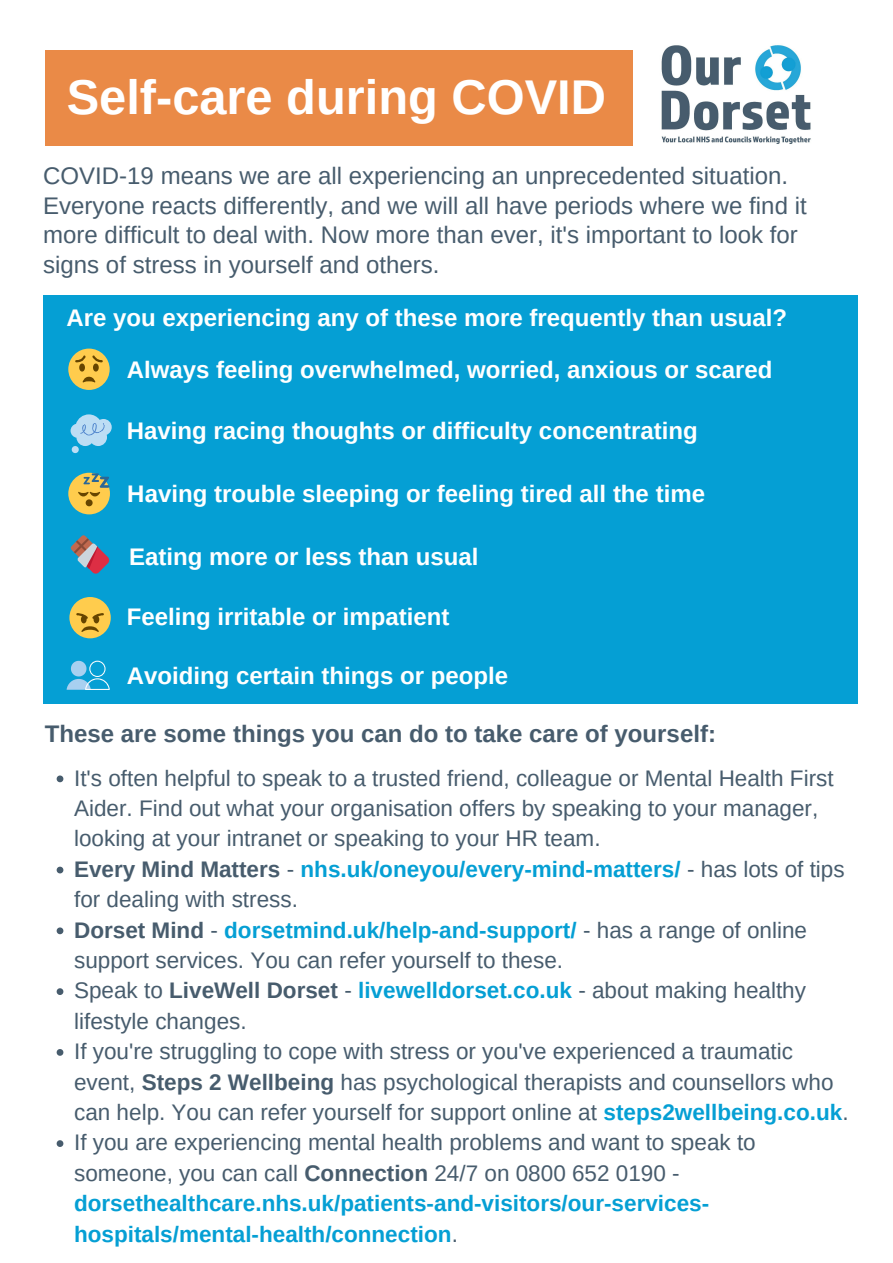
<style>
.page{position:relative;width:893px;height:1263px;background:#fff}
.page>*{position:absolute;margin:0;border:0;box-sizing:border-box;transform-origin:0 0}
.t1{font:700 48.75px "Arimo";color:#fff}
.t2{font:700 24px "Arimo";color:#fff}
.t3{font:24px/29.8px "Arimo";color:#475c6d}
.t4{font:700 24px "Arimo";color:#475c6d}
.t5{font:22.5px/30.4px "Arimo";color:#475c6d}
.s1{font-weight:700}
.s2{font-weight:700;color:#059fd4}
</style>
<div class="page">
<img style="left:661px;top:45px;width:150px;height:99px">
<div style="left:45px;top:51px;width:587px;height:95px;background:#ea8a47"></div>
<div style="left:43px;top:295px;width:814px;height:409px;background:#059fd4"></div>
<div style="left:68px;top:349px;width:41px;height:41px;background:#ffcc4d;border-radius:50%"></div>
<svg style="left:75px;top:355px;width:28px;height:27px"></svg>
<svg style="left:71px;top:414px;width:41px;height:39px"></svg>
<div style="left:68px;top:473px;width:42px;height:41px;background:#ffcc4d;border-radius:50%"></div>
<svg style="left:78px;top:473px;width:31px;height:33px"></svg>
<svg style="left:70px;top:535px;width:39px;height:38px"></svg>
<div style="left:69px;top:597px;width:41px;height:41px;background:#ffcc4d;border-radius:50%"></div>
<svg style="left:76px;top:613px;width:28px;height:19px"></svg>
<svg style="left:67px;top:661px;width:43px;height:29px"></svg>
<svg style="left:57px;top:775px;width:6px;height:7px"></svg>
<svg style="left:57px;top:867px;width:6px;height:6px"></svg>
<svg style="left:57px;top:927px;width:6px;height:7px"></svg>
<svg style="left:57px;top:988px;width:6px;height:7px"></svg>
<svg style="left:57px;top:1049px;width:6px;height:7px"></svg>
<svg style="left:57px;top:1140px;width:6px;height:7px"></svg>
<p class="t1" style="left:67px;top:70px;width:541px">Self-care during COVID</p>
<p class="t3" style="left:43px;top:160px;width:765px">COVID-19 means we are all experiencing an unprecedented situation.<br>Everyone reacts differently, and we will all have periods where we find it more difficult to deal with. Now more than ever, it's important to look for signs of stress in yourself and others.</p>
<p class="t2" style="left:66px;top:304px;width:722px">Are you experiencing any of these more frequently than usual?</p>
<p class="t2" style="left:127px;top:356px;width:647px">Always feeling overwhelmed, worried, anxious or scared</p>
<p class="t2" style="left:127px;top:417px;width:572px">Having racing thoughts or difficulty concentrating</p>
<p class="t2" style="left:127px;top:481px;width:579px">Having trouble sleeping or feeling tired all the time</p>
<p class="t2" style="left:129px;top:543px;width:351px">Eating more or less than usual</p>
<p class="t2" style="left:127px;top:604px;width:324px">Feeling irritable or impatient</p>
<p class="t2" style="left:127px;top:662px;width:383px">Avoiding certain things or people</p>
<p class="t4" style="left:45px;top:720px;width:672px">These are some things you can do to take care of yourself:</p>
<p class="t5" style="left:74px;top:763px;width:761px">It's often helpful to speak to a trusted friend, colleague or Mental Health First<br>Aider. Find out what your organisation offers by speaking to your manager, looking at your intranet or speaking to your HR team.</p>
<p class="t5" style="left:74px;top:854px;width:772px"><span class="s1">Every Mind Matters</span> - <span class="s2">nhs.uk/oneyou/every-mind-matters/</span> - has lots of tips for dealing with stress.</p>
<p class="t5" style="left:74px;top:914px;width:734px"><span class="s1">Dorset Mind</span> - <span class="s2">dorsetmind.uk/help-and-support/</span> - has a range of online support services. You can refer yourself to these.</p>
<p class="t5" style="left:74px;top:975px;width:733px">Speak to <span class="s1">LiveWell Dorset</span> - <span class="s2">livewelldorset.co.uk</span> - about making healthy lifestyle changes.</p>
<p class="t5" style="left:74px;top:1036px;width:776px">If you're struggling to cope with stress or you've experienced a traumatic event, <span class="s1">Steps 2 Wellbeing</span> has psychological therapists and counsellors who can help. You can refer yourself for support online at <span class="s2">steps2wellbeing.co.uk</span>.</p>
<p class="t5" style="left:74px;top:1127px;width:683px">If you are experiencing mental health problems and want to speak to someone, you can call <span class="s1">Connection</span> 24/7 on 0800 652 0190 - <span class="s2">dorsethealthcare.nhs.uk/patients-and-visitors/our-services&shy;hospitals/mental-health/connection</span>.</p>
</div>
